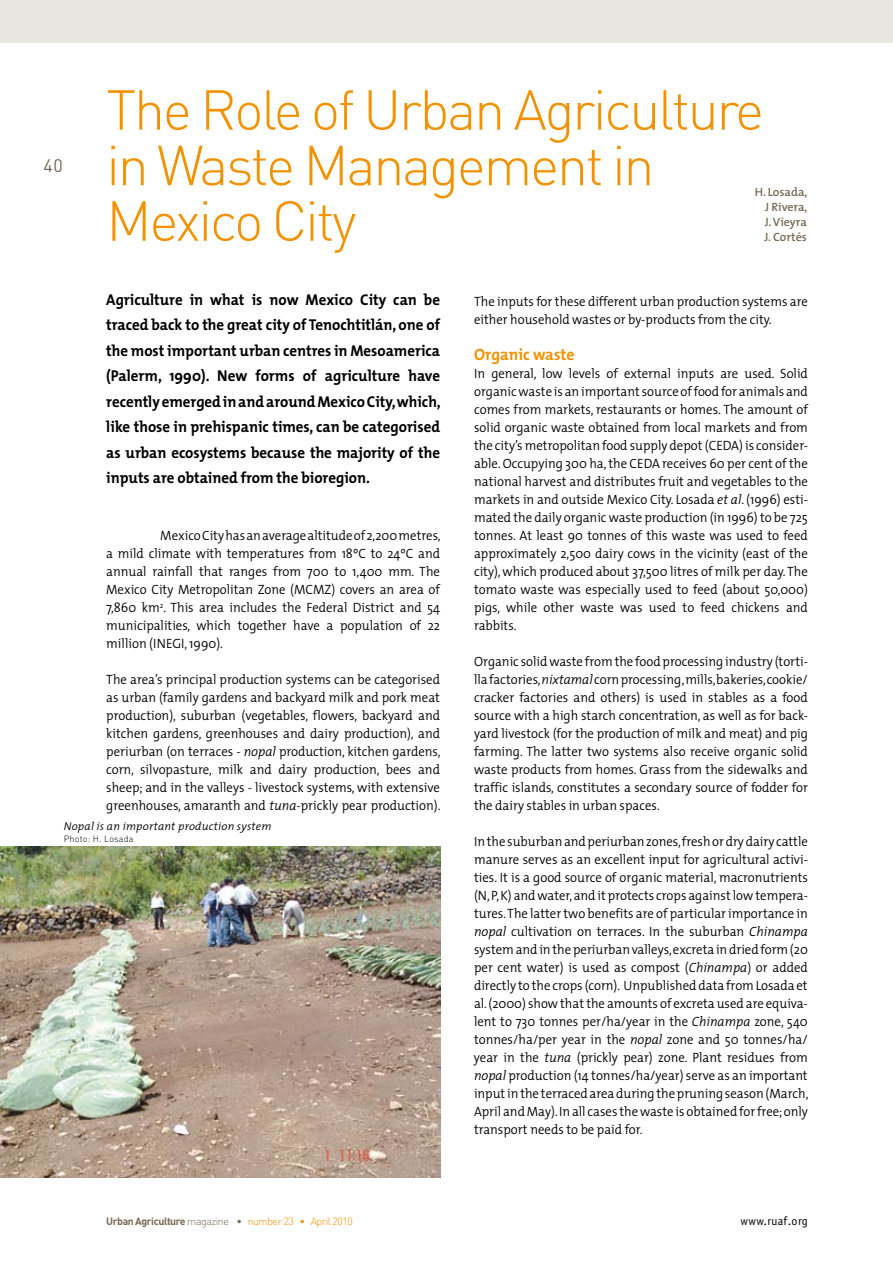
<style>
.page{position:relative;width:893px;height:1263px;background:#fff}
.page>*{position:absolute;margin:0;border:0;box-sizing:border-box;transform-origin:0 0}
.t1{font:300 55.5px/55.5px "DIN";letter-spacing:-.04em;color:#f29200}
.t2{font:18px "DIN";color:#786954}
.t3{font:700 16.5px "The Mix";letter-spacing:.005em;color:#f29200;scale:.95 1}
.t4{font:700 15.75px/25.5px "The Mix";color:#000;text-align:justify;scale:.95 1}
.t5{font:300 13.5px/18px "The Mix";color:#000;text-align:justify;scale:.95 1}
.t6{font:600 12px/15px "The Mix";color:#786954;text-align:justify}
.t7{font:12px "Officina Sans";letter-spacing:.03em;color:#000}
.t8{font:italic 300 11.25px "The Mix";letter-spacing:.02em;color:#000}
.t9{font:300 10.5px "DIN";letter-spacing:-.04em;color:#f29200}
.t10{font:300 9px "DIN";letter-spacing:.02em;color:#000}
.s1{font-style:italic}
.s2{font-weight:700;color:#786954}
.s3{color:#786954}
</style>
<div class="page">
<div style="left:0;top:0;width:893px;height:43px;background:#e9e5e0"></div>
<img style="left:0;top:846px;width:440px;height:332px">
<h2 class="t2" style="left:44px;top:155px;width:21px">40</h2>
<h1 class="t1" style="left:106px;top:81px;width:659px">The Role of Urban Agriculture in Waste Management in<br>Mexico City</h1>
<p class="t6" style="left:765px;top:184px;width:44px;text-indent:-10px">H. Losada, J Rivera, J. Vieyra J. Cortés</p>
<p class="t4" style="left:106px;top:286px;width:354px">Agriculture in what is now Mexico City can be traced back to the great city of Tenochtitlán, one of the most important urban centres in Mesoamerica (Palerm, 1990). New forms of agriculture have recently emerged in and around Mexico City, which, like those in prehispanic times, can be categorised as urban ecosystems because the majority of the inputs are obtained from the bioregion.</p>
<p class="t5" style="left:106px;top:526px;width:354px;text-indent:54px">MexicoCityhasanaveragealtitudeof2,200metres, a mild climate with temperatures from 18ºC to 24ºC and annual rainfall that ranges from 700 to 1,400 mm. The Mexico City Metropolitan Zone (MCMZ) covers an area of 7,860 km<sup>2</sup>. This area includes the Federal District and 54 municipalities, which together have a population of 22 million (INEGI,1990).</p>
<p class="t5" style="left:106px;top:670px;width:354px">The area’s principal production systems can be categorised as urban (family gardens and backyard milk and pork meat production), suburban (vegetables, flowers, backyard and kitchen gardens, greenhouses and dairy production), and periurban (on terraces - <span class="s1">nopal</span> production, kitchen gardens, corn, silvopasture, milk and dairy production, bees and sheep; and in the valleys - livestock systems, with extensive greenhouses, amaranth and <span class="s1">tuna</span>-prickly pear production).</p>
<p class="t8" style="left:64px;top:817px;width:209px">Nopal is an important production system</p>
<p class="t10" style="left:64px;top:833px;width:71px">Photo: H. Losada</p>
<p class="t9" style="left:106px;top:1215px;width:248px"><span class="s2">Urban Agriculture</span> <span class="s3">magazine •</span> number 23 • April 2010</p>
<p class="t5" style="left:474px;top:292px;width:353px">The inputs for these different urban production systems are either household wastes or by-products from the city.</p>
<p class="t3" style="left:474px;top:341px;width:107px">Organic waste</p>
<p class="t5" style="left:474px;top:364px;width:353px">In general, low levels of external inputs are used. Solid organicwaste is animportant source offoodfor animals and comes from markets, restaurants or homes. The amount of solid organic waste obtained from local markets and from the city’s metropolitan food supply depot (CEDA) is consider&shy;able. Occupying 300 ha,the CEDA receives 60 per cent of the national harvest and distributes fruit and vegetables to the markets in and outside Mexico City. Losada <span class="s1">et al</span>. (1996) esti&shy;mated the daily organic waste production (in 1996) to be 725 tonnes. At least 90 tonnes of this waste was used to feed approximately 2,500 dairy cows in the vicinity (east of the city),which produced about 37,500 litres of milk per day.The tomato waste was especially used to feed (about 50,000) pigs, while other waste was used to feed chickens and rabbits.</p>
<p class="t5" style="left:474px;top:652px;width:353px">Organic solidwaste from the food processing industry (torti&shy;llafactories,<span class="s1">nixtamal</span>cornprocessing,mills,bakeries,cookie/ cracker factories and others) is used in stables as a food source with a high starch concentration, as well as for back&shy;yard livestock (for the production of milk and meat) and pig farming. The latter two systems also receive organic solid waste products from homes. Grass from the sidewalks and traffic islands, constitutes a secondary source of fodder for the dairy stables in urban spaces.</p>
<p class="t5" style="left:474px;top:832px;width:354px">Inthe suburbanandperiurbanzones,freshordrydairy cattle manure serves as an excellent input for agricultural activi&shy;ties. It is a good source of organic material, macronutrients (N,P,K) andwater,and it protects crops against low tempera&shy;tures.The latter two benefits are of particular importance in <span class="s1">nopal</span> cultivation on terraces. In the suburban <span class="s1">Chinampa </span>systemandintheperiurbanvalleys,excreta indriedform(20 per cent water) is used as compost (<span class="s1">Chinampa</span>) or added directly to the crops (corn). Unpublished data fromLosada et al.(2000) show that the amounts of excretaused are equiva&shy;lent to 730 tonnes per/ha/year in the <span class="s1">Chinampa</span> zone, 540 tonnes/ha/per year in the <span class="s1">nopal</span> zone and 50 tonnes/ha/ year in the <span class="s1">tuna</span> (prickly pear) zone. Plant residues from <span class="s1">nopal</span> production (14 tonnes/ha/year) serve as an important inputinthe terracedareaduring thepruningseason(March, April andMay).Inall cases thewaste is obtained forfree;only transport needs to be paid for.</p>
<p class="t7" style="left:741px;top:1214px;width:69px">www.ruaf.org</p>
</div>
